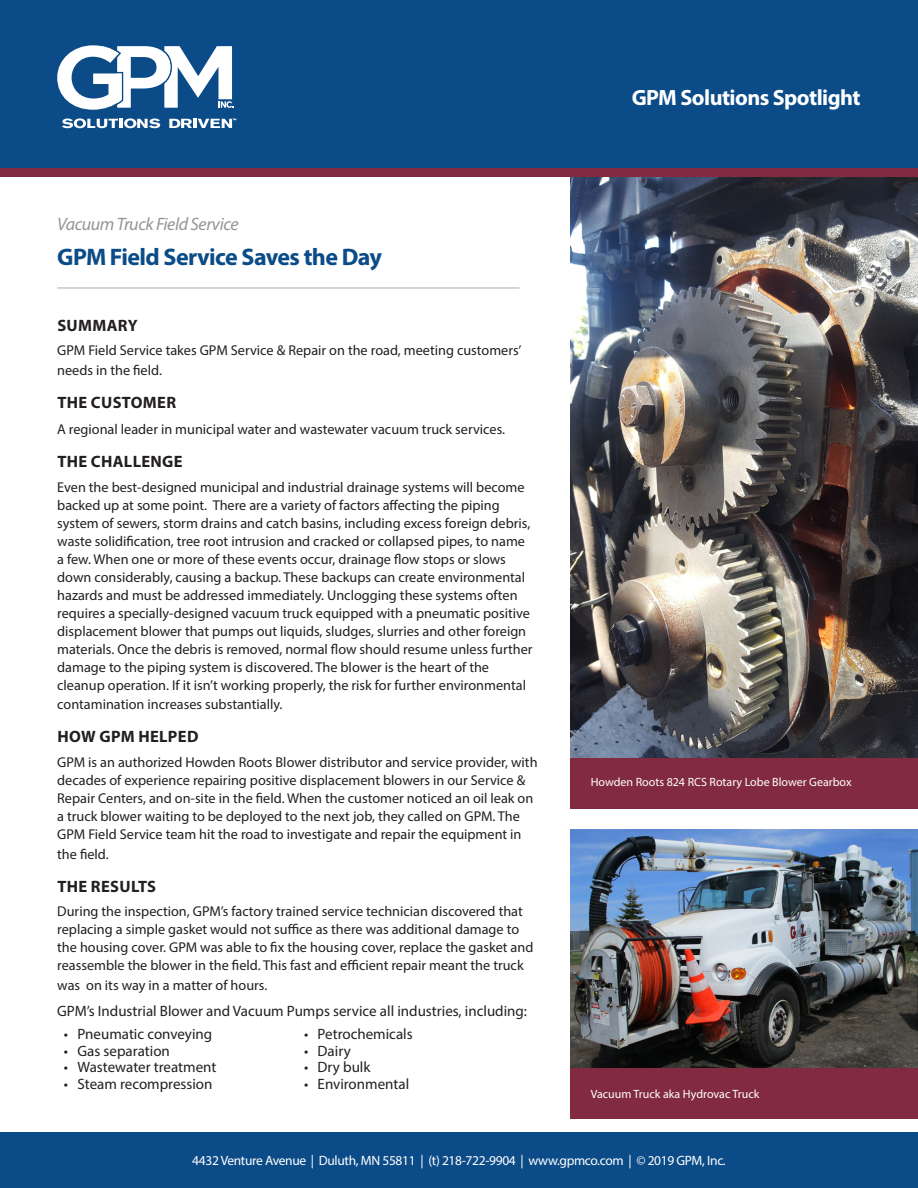
<style>
.page{position:relative;width:918px;height:1188px;background:#fff}
.page>*{position:absolute;margin:0;border:0;box-sizing:border-box;transform-origin:0 0}
.t1{font:700 24px "Myriad Pro";letter-spacing:-.025em;color:#0b4b87}
.t2{font:700 22.2px "Myriad Pro";letter-spacing:-.025em;color:#fff}
.t3{font:italic 18px "Myriad Pro";letter-spacing:-.025em;color:#939598}
.Headline{font:700 16.5px "Myriad Pro";letter-spacing:.02em;color:#231f20}
.Body_Copy{font:15px "Myriad Pro";color:#231f20}
.Body_Copy-2{font:14.25px/18px "Myriad Pro";color:#231f20}
.t4{font:13.5px "Myriad Pro";letter-spacing:-.025em;color:#fff}
.Body_Copy-3{font:12px "Myriad Pro";color:#fff}
</style>
<div class="page">
<div style="left:0;top:0;width:918px;height:168px;background:#0b4b87"></div>
<div style="left:0;top:1132px;width:918px;height:56px;background:#0b4b87"></div>
<svg style="left:57px;top:45px;width:177px;height:65px"></svg>
<svg style="left:62px;top:118px;width:98px;height:10px"></svg>
<svg style="left:169px;top:119px;width:67px;height:9px"></svg>
<img style="left:570px;top:829px;width:348px;height:239px">
<img style="left:570px;top:177px;width:348px;height:581px">
<div style="left:570px;top:758px;width:348px;height:51px;background:#822a40"></div>
<div style="left:570px;top:1068px;width:348px;height:51px;background:#822a40"></div>
<hr style="left:57px;top:287px;width:462px;height:2px;background:#c7c8ca">
<div style="left:0;top:168px;width:918px;height:9px;background:#822a40"></div>
<p class="t3" style="left:57px;top:213px;width:183px">Vacuum Truck Field Service</p>
<p class="t1" style="left:57px;top:241px;width:326px">GPM Field Service Saves the Day</p>
<p class="Headline" style="left:57px;top:314px;width:82px">SUMMARY</p>
<p class="Body_Copy-2" style="left:57px;top:341px;width:466px;line-height:19.5px">GPM Field Service takes GPM Service &amp; Repair on the road, meeting customers’ needs in the field.</p>
<p class="Headline" style="left:57px;top:391px;width:120px">THE CUSTOMER</p>
<p class="Body_Copy-2" style="left:57px;top:420px;width:449px">A regional leader in municipal water and wastewater vacuum truck services.</p>
<p class="Headline" style="left:57px;top:451px;width:127px">THE CHALLENGE</p>
<p class="Body_Copy-2" style="left:57px;top:478px;width:477px">Even the best-designed municipal and industrial drainage systems will become backed up at some point. There are a variety of factors affecting the piping system of sewers, storm drains and catch basins, including excess foreign debris, waste solidification, tree root intrusion and cracked or collapsed pipes, to name a few. When one or more of these events occur, drainage flow stops or slows down considerably, causing a backup. These backups can create environmental hazards and must be addressed immediately. Unclogging these systems often requires a specially-designed vacuum truck equipped with a pneumatic positive displacement blower that pumps out liquids, sludges, slurries and other foreign materials. Once the debris is removed, normal flow should resume unless further damage to the piping system is discovered. The blower is the heart of the cleanup operation. If it isn’t working properly, the risk for further environmental</p>
<p class="Body_Copy-2" style="left:57px;top:695px;width:227px">contamination increases substantially.</p>
<p class="Headline" style="left:57px;top:726px;width:143px">HOW GPM HELPED</p>
<p class="Body_Copy-2" style="left:57px;top:753px;width:482px">GPM is an authorized Howden Roots Blower distributor and service provider, with decades of experience repairing positive displacement blowers in our Service &amp; Repair Centers, and on-site in the field. When the customer noticed an oil leak on a truck blower waiting to be deployed to the next job, they called on GPM. The GPM Field Service team hit the road to investigate and repair the equipment in</p>
<p class="Body_Copy-2" style="left:57px;top:845px;width:53px">the field.</p>
<p class="Headline" style="left:57px;top:875px;width:100px">THE RESULTS</p>
<p class="Body_Copy-2" style="left:57px;top:902px;width:478px">During the inspection, GPM’s factory trained service technician discovered that replacing a simple gasket would not suffice as there was additional damage to the housing cover. GPM was able to fix the housing cover, replace the gasket and reassemble the blower in the field. This fast and efficient repair meant the truck</p>
<p class="Body_Copy-2" style="left:57px;top:976px;width:212px">was on its way in a matter of hours.</p>
<p class="Body_Copy" style="left:57px;top:1002px;width:471px">GPM’s Industrial Blower and Vacuum Pumps service all industries, including:</p>
<p class="Body_Copy" style="left:64px;top:1025px;width:150px">• Pneumatic conveying</p>
<p class="Body_Copy" style="left:64px;top:1041px;width:107px">• Gas separation</p>
<p class="Body_Copy" style="left:64px;top:1058px;width:154px">• Wastewater treatment</p>
<p class="Body_Copy" style="left:64px;top:1074px;width:150px">• Steam recompression</p>
<p class="Body_Copy" style="left:304px;top:1025px;width:110px">• Petrochemicals</p>
<p class="Body_Copy" style="left:304px;top:1041px;width:48px">• Dairy</p>
<p class="Body_Copy" style="left:304px;top:1058px;width:68px">• Dry bulk</p>
<p class="Body_Copy" style="left:304px;top:1074px;width:107px">• Environmental</p>
<p class="t2" style="left:632px;top:83px;width:230px">GPM Solutions Spotlight</p>
<p class="Body_Copy-3" style="left:591px;top:774px;width:262px">Howden Roots 824 RCS Rotary Lobe Blower Gearbox</p>
<p class="Body_Copy-3" style="left:591px;top:1087px;width:170px">Vacuum Truck aka Hydrovac Truck</p>
<p class="t4" style="left:192px;top:1152px;width:535px">4432 Venture Avenue | Duluth, MN 55811 | (t) 218-722-9904 | www.gpmco.com | © 2019 GPM, Inc.</p>
</div>
